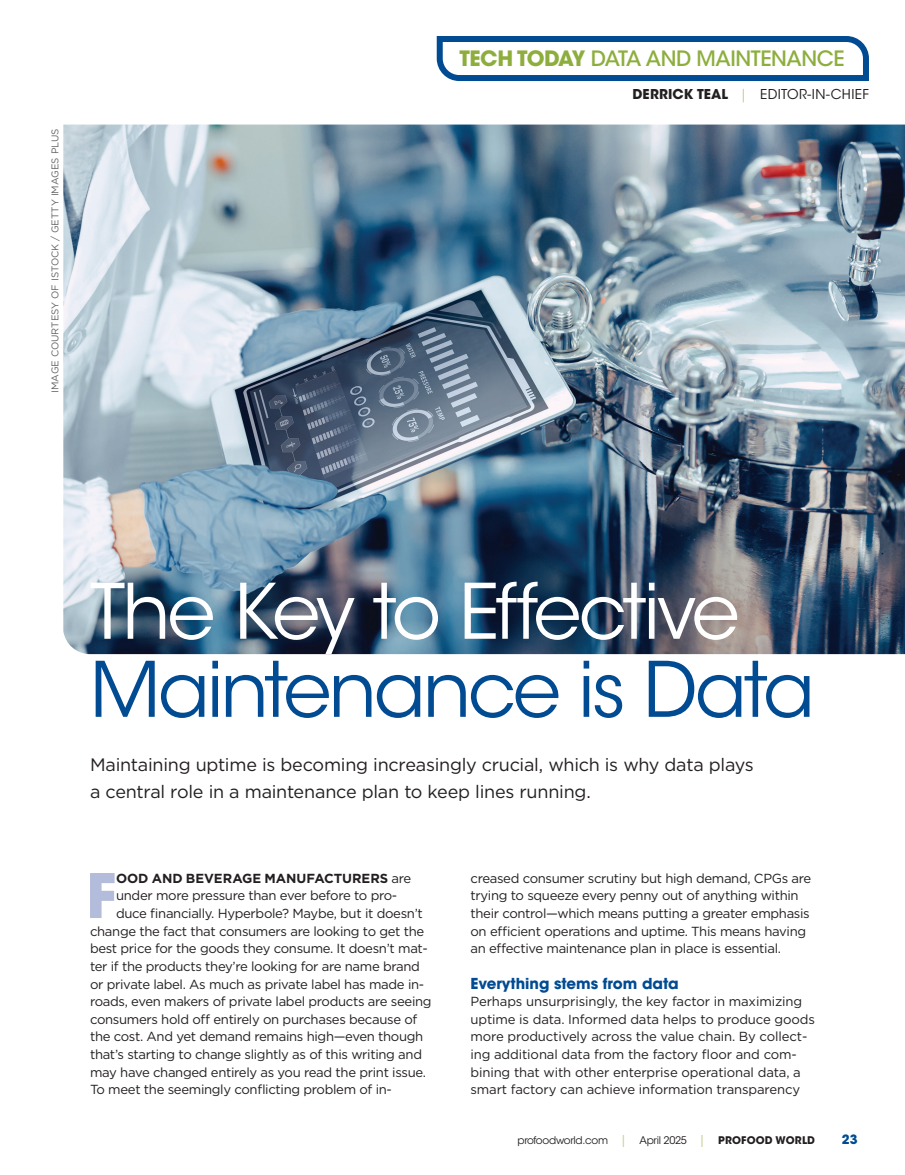
<style>
.page{position:relative;width:905px;height:1175px;background:#fff}
.page>*{position:absolute;margin:0;border:0;box-sizing:border-box;transform-origin:0 0}
.t1{font:75.75px "ITC Avant Garde Std";letter-spacing:-.05em;color:#fff}
.t2{font:75.75px "ITC Avant Garde Std";letter-spacing:-.04em;color:#014b92}
.t3{font:700 60.75px "ITC Avant Garde Std";color:#b3bcda}
.t4{font:500 21px "ITC Avant Garde Std";letter-spacing:-.02em;color:#8dae3d}
.t5{font:18px/27px "Gotham";letter-spacing:-.015em;color:#231f20}
.t6{font:700 15px "ITC Avant Garde Std";color:#014b92}
.t7{font:13.5px "ITC Avant Garde Std";letter-spacing:.025em;color:#231f20}
.t8{font:13.2px/17.7px "Gotham";letter-spacing:-.025em;color:#231f20}
.t9{font:700 13.2px "Gotham";color:#231f20}
.t10{font:700 12.75px "ITC Avant Garde Std";color:#014b92}
.t11{font:10.5px "ITC Avant Garde Std";letter-spacing:-.025em;color:#231f20}
.t12{font:9.75px "Gotham";color:#636366}
.s1{font-weight:700}
.s2{color:#c2d095}
.s3{font-weight:400}
.s4{font-size:12px;color:#c2d095}
</style>
<div class="page">
<img style="left:63px;top:124px;width:841px;height:530px">
<svg style="left:436px;top:36px;width:433px;height:45px"></svg>
<p class="t12" style="left:49px;top:393px;width:266px;rotate:-90deg">IMAGE COURTESY OF ISTOCK / GETTY IMAGES PLUS</p>
<h3 class="t4" style="left:459px;top:46px;width:386px"><span class="s1">TECH TODAY</span> DATA AND MAINTENANCE</h3>
<p class="t7" style="left:632px;top:86px;width:238px"><span class="s1">DERRICK TEAL</span> <span class="s2">|</span> EDITOR-IN-CHIEF</p>
<h1 class="t1" style="left:90px;top:565px;width:651px">The Key to Effective</h1>
<h1 class="t2" style="left:90px;top:643px;width:726px">Maintenance is Data</h1>
<h3 class="t5" style="left:90px;top:750px;width:665px">Maintaining uptime is becoming increasingly crucial, which is why data plays a central role in a maintenance plan to keep lines running.</h3>
<h2 class="t3" style="left:86px;top:856px;width:32px">F</h2>
<p class="t9" style="left:116px;top:869px;width:296px">OOD AND BEVERAGE MANUFACTURERS <span class="s3">are</span></p>
<p class="t8" style="left:116px;top:886px;width:283px">under more pressure than ever before to pro-</p>
<p class="t8" style="left:116px;top:904px;width:308px">duce financially. Hyperbole? Maybe, but it doesn’t</p>
<p class="t8" style="left:90px;top:921px;width:336px">change the fact that consumers are looking to get the</p>
<p class="t8" style="left:90px;top:939px;width:339px">best price for the goods they consume. It doesn’t mat-</p>
<p class="t8" style="left:90px;top:957px;width:331px">ter if the products they’re looking for are name brand</p>
<p class="t8" style="left:90px;top:974px;width:336px">or private label. As much as private label has made in-</p>
<p class="t8" style="left:90px;top:992px;width:343px">roads, even makers of private label products are seeing</p>
<p class="t8" style="left:90px;top:1010px;width:329px">consumers hold off entirely on purchases because of</p>
<p class="t8" style="left:90px;top:1027px;width:335px">the cost. And yet demand remains high—even though</p>
<p class="t8" style="left:90px;top:1045px;width:333px">that’s starting to change slightly as of this writing and</p>
<p class="t8" style="left:90px;top:1062px;width:337px">may have changed entirely as you read the print issue.</p>
<p class="t8" style="left:90px;top:1080px;width:303px">To meet the seemingly conflicting problem of in-</p>
<p class="t8" style="left:470px;top:869px;width:342px">creased consumer scrutiny but high demand, CPGs are trying to squeeze every penny out of anything within their control—which means putting a greater emphasis on efficient operations and uptime. This means having an effective maintenance plan in place is essential.</p>
<p class="t6" style="left:470px;top:973px;width:210px">Everything stems from data</p>
<p class="t8" style="left:470px;top:992px;width:346px">Perhaps unsurprisingly, the key factor in maximizing uptime is data. Informed data helps to produce goods more productively across the value chain. By collect&shy;ing additional data from the factory floor and com&shy;bining that with other enterprise operational data, a smart factory can achieve information transparency</p>
<p class="t11" style="left:517px;top:1133px;width:299px">profoodworld.com <span class="s4">|</span> April 2025 <span class="s4">|</span> <span class="s1">PROFOOD WORLD</span></p>
<p class="t10" style="left:842px;top:1130px;width:17px">23</p>
</div>
